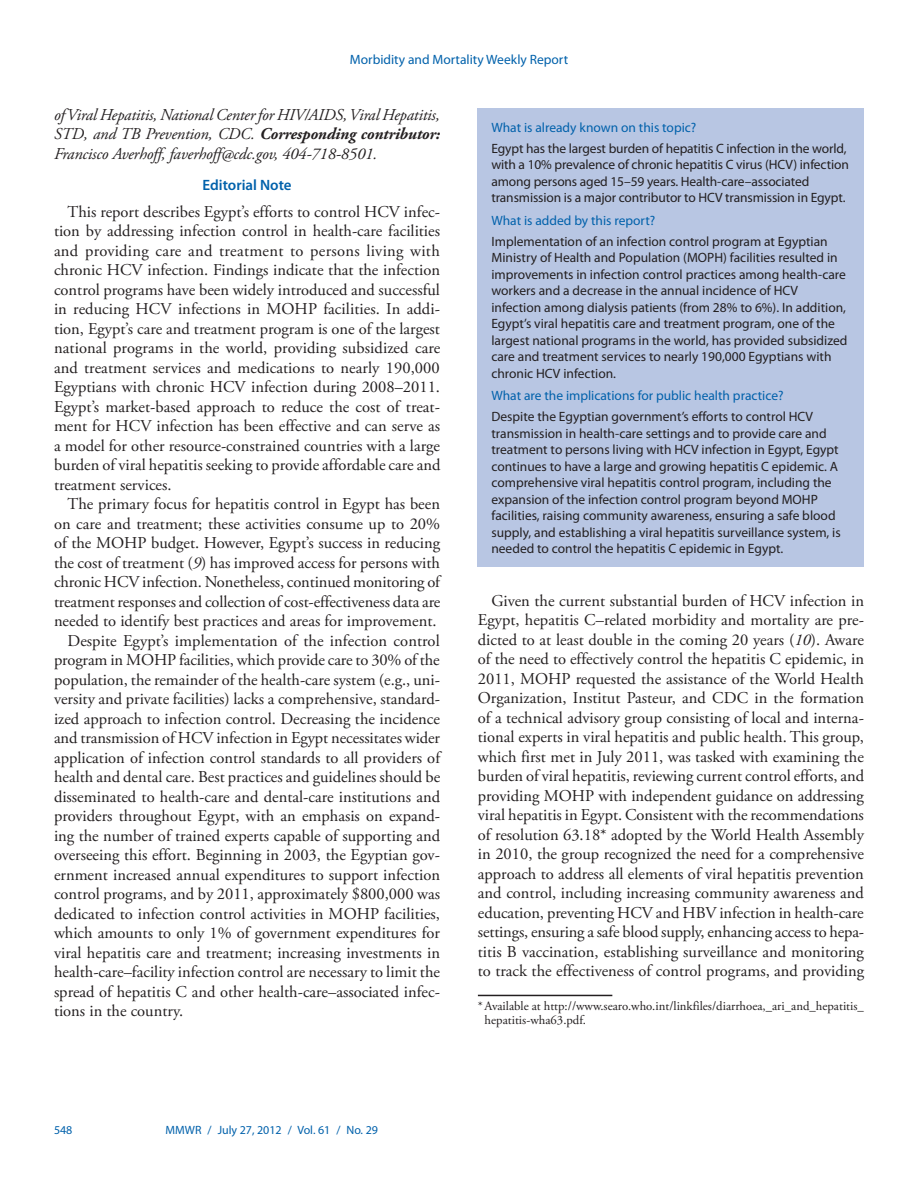
<style>
.page{position:relative;width:918px;height:1188px;background:#fff}
.page>*{position:absolute;margin:0;border:0;box-sizing:border-box;transform-origin:0 0}
.body_copy{font:16.5px/19.5px "Adobe Garamond Pro";color:#231f20;text-align:justify}
.reported_by_text{font:italic 16.5px/19.5px "Adobe Garamond Pro";letter-spacing:-.01em;color:#231f20;text-align:justify}
.headline3{font:600 15px "Myriad Pro";color:#0161ab}
.fb_answer{font:13.5px/16.5px "Myriad Pro";color:#231f20}
.fb_question{font:13.5px "Myriad Pro";color:#0161ab}
.footnote_w_rule_text{font:12.75px/14.2px "Adobe Garamond Pro";color:#231f20}
.footer_left{font:12px "Myriad Pro";color:#0161ab}
.s1{font-weight:700}
.s2{font-style:italic}
</style>
<div class="page">
<div style="left:478px;top:108px;width:386px;height:459px;background:#b8c6e3"></div>
<hr style="left:478px;top:995px;width:134px;height:1px;background:#231f20">
<p class="fb_question" style="left:350px;top:51px;width:220px">Morbidity and Mortality Weekly Report</p>
<p class="reported_by_text" style="left:54px;top:105px;width:388px">of Viral Hepatitis, National Center for HIV/AIDS, Viral Hepatitis, STD, and TB Prevention, CDC. <span class="s1">Corresponding contributor:<br></span>Francisco Averhoff, faverhoff@cdc.gov, 404-718-8501.</p>
<p class="headline3" style="left:202px;top:176px;width:91px">Editorial Note</p>
<p class="body_copy" style="left:54px;top:202px;width:388px;text-indent:13px">This report describes Egypt’s efforts to control HCV infec&shy;tion by addressing infection control in health-care facilities and providing care and treatment to persons living with chronic HCV infection. Findings indicate that the infection control programs have been widely introduced and successful in reducing HCV infections in MOHP facilities. In addi&shy;tion, Egypt’s care and treatment program is one of the largest national programs in the world, providing subsidized care and treatment services and medications to nearly 190,000<br>Egyptians with chronic HCV infection during 2008–2011.<br>Egypt’s market-based approach to reduce the cost of treat&shy;ment for HCV infection has been effective and can serve as a model for other resource-constrained countries with a large burden of viral hepatitis seeking to provide affordable care and treatment services.</p>
<p class="body_copy" style="left:54px;top:495px;width:388px;text-indent:13px">The primary focus for hepatitis control in Egypt has been on care and treatment; these activities consume up to 20% of the MOHP budget. However, Egypt’s success in reducing the cost of treatment (<span class="s2">9</span>) has improved access for persons with chronic HCV infection. Nonetheless, continued monitoring of treatment responses and collection of cost-effectiveness data are needed to identify best practices and areas for improvement.</p>
<p class="body_copy" style="left:54px;top:631px;width:388px;text-indent:13px">Despite Egypt’s implementation of the infection control program in MOHP facilities, which provide care to 30% of the population, the remainder of the health-care system (e.g., uni&shy;versity and private facilities) lacks a comprehensive, standard&shy;ized approach to infection control. Decreasing the incidence and transmission of HCV infection in Egypt necessitates wider application of infection control standards to all providers of health and dental care. Best practices and guidelines should be disseminated to health-care and dental-care institutions and providers throughout Egypt, with an emphasis on expand&shy;ing the number of trained experts capable of supporting and overseeing this effort. Beginning in 2003, the Egyptian gov&shy;ernment increased annual expenditures to support infection control programs, and by 2011, approximately $800,000 was dedicated to infection control activities in MOHP facilities, which amounts to only 1% of government expenditures for viral hepatitis care and treatment; increasing investments in health-care–facility infection control are necessary to limit the spread of hepatitis C and other health-care–associated infec&shy;tions in the country.</p>
<p class="fb_question" style="left:491px;top:119px;width:206px">What is already known on this topic?</p>
<p class="fb_answer" style="left:491px;top:140px;width:359px">Egypt has the largest burden of hepatitis C infection in the world, with a 10% prevalence of chronic hepatitis C virus (HCV) infection among persons aged 15–59 years. Health-care–associated transmission is a major contributor to HCV transmission in Egypt.</p>
<p class="fb_question" style="left:491px;top:212px;width:165px">What is added by this report?</p>
<p class="fb_answer" style="left:491px;top:233px;width:358px">Implementation of an infection control program at Egyptian Ministry of Health and Population (MOPH) facilities resulted in improvements in infection control practices among health-care workers and a decrease in the annual incidence of HCV infection among dialysis patients (from 28% to 6%). In addition, Egypt’s viral hepatitis care and treatment program, one of the largest national programs in the world, has provided subsidized care and treatment services to nearly 190,000 Egyptians with chronic HCV infection.</p>
<p class="fb_question" style="left:491px;top:387px;width:294px">What are the implications for public health practice?</p>
<p class="fb_answer" style="left:491px;top:408px;width:351px">Despite the Egyptian government’s efforts to control HCV transmission in health-care settings and to provide care and treatment to persons living with HCV infection in Egypt, Egypt continues to have a large and growing hepatitis C epidemic. A comprehensive viral hepatitis control program, including the expansion of the infection control program beyond MOHP facilities, raising community awareness, ensuring a safe blood supply, and establishing a viral hepatitis surveillance system, is needed to control the hepatitis C epidemic in Egypt.</p>
<p class="body_copy" style="left:478px;top:591px;width:388px;text-indent:13px">Given the current substantial burden of HCV infection in Egypt, hepatitis C–related morbidity and mortality are pre&shy;dicted to at least double in the coming 20 years (<span class="s2">10</span>). Aware of the need to effectively control the hepatitis C epidemic, in 2011, MOHP requested the assistance of the World Health Organization, Institut Pasteur, and CDC in the formation of a technical advisory group consisting of local and interna&shy;tional experts in viral hepatitis and public health. This group, which first met in July 2011, was tasked with examining the burden of viral hepatitis, reviewing current control efforts, and providing MOHP with independent guidance on addressing viral hepatitis in Egypt. Consistent with the recommendations of resolution 63.18* adopted by the World Health Assembly in 2010, the group recognized the need for a comprehensive approach to address all elements of viral hepatitis prevention and control, including increasing community awareness and education, preventing HCV and HBV infection in health-care settings, ensuring a safe blood supply, enhancing access to hepa&shy;titis B vaccination, establishing surveillance and monitoring to track the effectiveness of control programs, and providing</p>
<p class="footnote_w_rule_text" style="left:485px;top:999px;width:381px;text-indent:-7px">*Available at http://www.searo.who.int/linkfiles/diarrhoea,_ari_and_hepatitis_ hepatitis-wha63.pdf.</p>
<p class="footer_left" style="left:54px;top:1123px;width:20px">548</p>
<p class="footer_left" style="left:166px;top:1123px;width:214px">MMWR / July 27, 2012 / Vol. 61 / No. 29</p>
</div>
